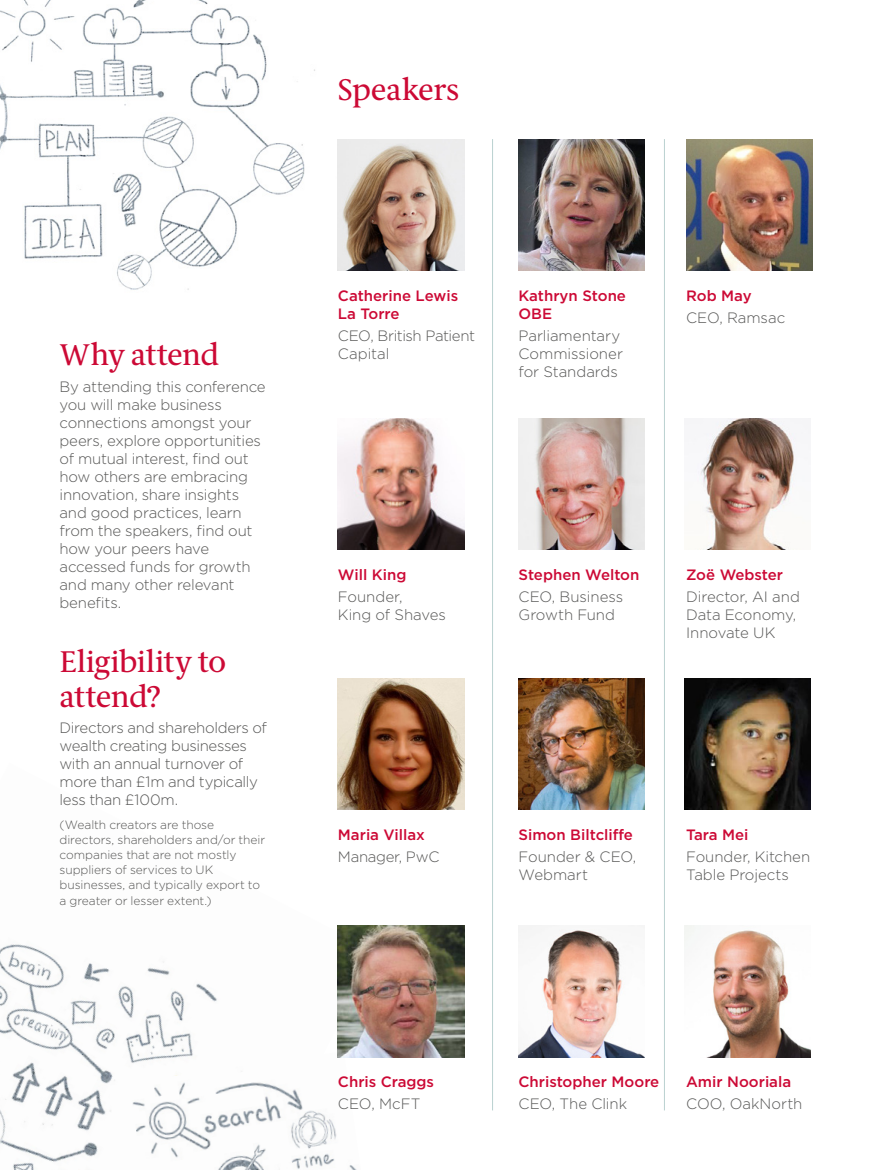
<style>
.page{position:relative;width:872px;height:1170px;background:#fff}
.page>*{position:absolute;margin:0;border:0;box-sizing:border-box;transform-origin:0 0}
.t1{font:30px/34.5px "ID Serif";letter-spacing:-.015em;color:#cc0935}
.t2{font:300 15px/18px "Gotham";letter-spacing:-.015em;color:#575756}
.t3{font:500 15px/18px "Gotham";color:#cc0935}
.t4{font:300 12px/15px "Gotham";letter-spacing:-.005em;color:#575756}
</style>
<div class="page">
<img style="left:0;top:762px;width:376px;height:407px">
<img style="left:108px;top:1051px;width:253px;height:118px">
<img style="left:0;top:0;width:338px;height:290px">
<img style="left:338px;top:139px;width:126px;height:132px">
<img style="left:698px;top:418px;width:112px;height:132px">
<img style="left:684px;top:678px;width:126px;height:131px">
<img style="left:684px;top:925px;width:126px;height:132px">
<img style="left:518px;top:139px;width:127px;height:132px">
<img style="left:518px;top:418px;width:127px;height:132px">
<img style="left:518px;top:678px;width:127px;height:131px">
<img style="left:518px;top:925px;width:127px;height:132px">
<img style="left:686px;top:139px;width:126px;height:132px">
<img style="left:338px;top:418px;width:126px;height:132px">
<img style="left:338px;top:678px;width:126px;height:131px">
<img style="left:338px;top:925px;width:126px;height:132px">
<hr style="left:492px;top:139px;width:1px;height:971px;background:#bad1d0">
<hr style="left:664px;top:139px;width:1px;height:971px;background:#bad1d0">
<h1 class="t1" style="left:338px;top:73px;width:123px">Speakers</h1>
<h1 class="t1" style="left:60px;top:338px;width:161px">Why attend</h1>
<p class="t2" style="left:60px;top:377px;width:208px">By attending this conference you will make business connections amongst your peers, explore opportunities of mutual interest, find out how others are embracing innovation, share insights and good practices, learn from the speakers, find out how your peers have accessed funds for growth and many other relevant benefits.</p>
<h1 class="t1" style="left:60px;top:645px;width:168px">Eligibility to attend?</h1>
<p class="t2" style="left:60px;top:718px;width:209px">Directors and shareholders of wealth creating businesses with an annual turnover of more than £1m and typically less than £100m.</p>
<p class="t4" style="left:60px;top:816px;width:207px">(Wealth creators are those directors, shareholders and/or their companies that are not mostly suppliers of services to UK businesses, and typically export to</p>
<p class="t4" style="left:60px;top:893px;width:153px">a greater or lesser extent.)</p>
<p class="t3" style="left:338px;top:286px;width:122px">Catherine Lewis<br>La Torre</p>
<p class="t2" style="left:338px;top:326px;width:138px">CEO, British Patient<br>Capital</p>
<p class="t3" style="left:518px;top:286px;width:109px">Kathryn Stone<br>OBE</p>
<p class="t2" style="left:518px;top:326px;width:106px">Parliamentary<br>Commissioner for Standards</p>
<p class="t3" style="left:686px;top:286px;width:67px">Rob May</p>
<p class="t2" style="left:686px;top:308px;width:101px">CEO, Ramsac</p>
<p class="t3" style="left:338px;top:565px;width:70px">Will King</p>
<p class="t2" style="left:338px;top:587px;width:109px">Founder,<br>King of Shaves</p>
<p class="t3" style="left:518px;top:565px;width:122px">Stephen Welton</p>
<p class="t2" style="left:518px;top:587px;width:106px">CEO, Business<br>Growth Fund</p>
<p class="t3" style="left:686px;top:565px;width:98px">Zoë Webster</p>
<p class="t2" style="left:686px;top:587px;width:115px">Director, AI and<br>Data Economy,<br>Innovate UK</p>
<p class="t3" style="left:338px;top:825px;width:88px">Maria Villax</p>
<p class="t2" style="left:338px;top:847px;width:103px">Manager, PwC</p>
<p class="t3" style="left:518px;top:825px;width:116px">Simon Biltcliffe</p>
<p class="t2" style="left:518px;top:847px;width:119px">Founder &amp; CEO,<br>Webmart</p>
<p class="t3" style="left:686px;top:825px;width:64px">Tara Mei</p>
<p class="t2" style="left:686px;top:847px;width:126px">Founder, Kitchen<br>Table Projects</p>
<p class="t3" style="left:338px;top:1072px;width:98px">Chris Craggs</p>
<p class="t2" style="left:338px;top:1094px;width:84px">CEO, McFT</p>
<p class="t3" style="left:518px;top:1072px;width:142px">Christopher Moore</p>
<p class="t2" style="left:518px;top:1094px;width:110px">CEO, The Clink</p>
<p class="t3" style="left:686px;top:1072px;width:107px">Amir Nooriala</p>
<p class="t2" style="left:686px;top:1094px;width:118px">COO, OakNorth</p>
</div>
